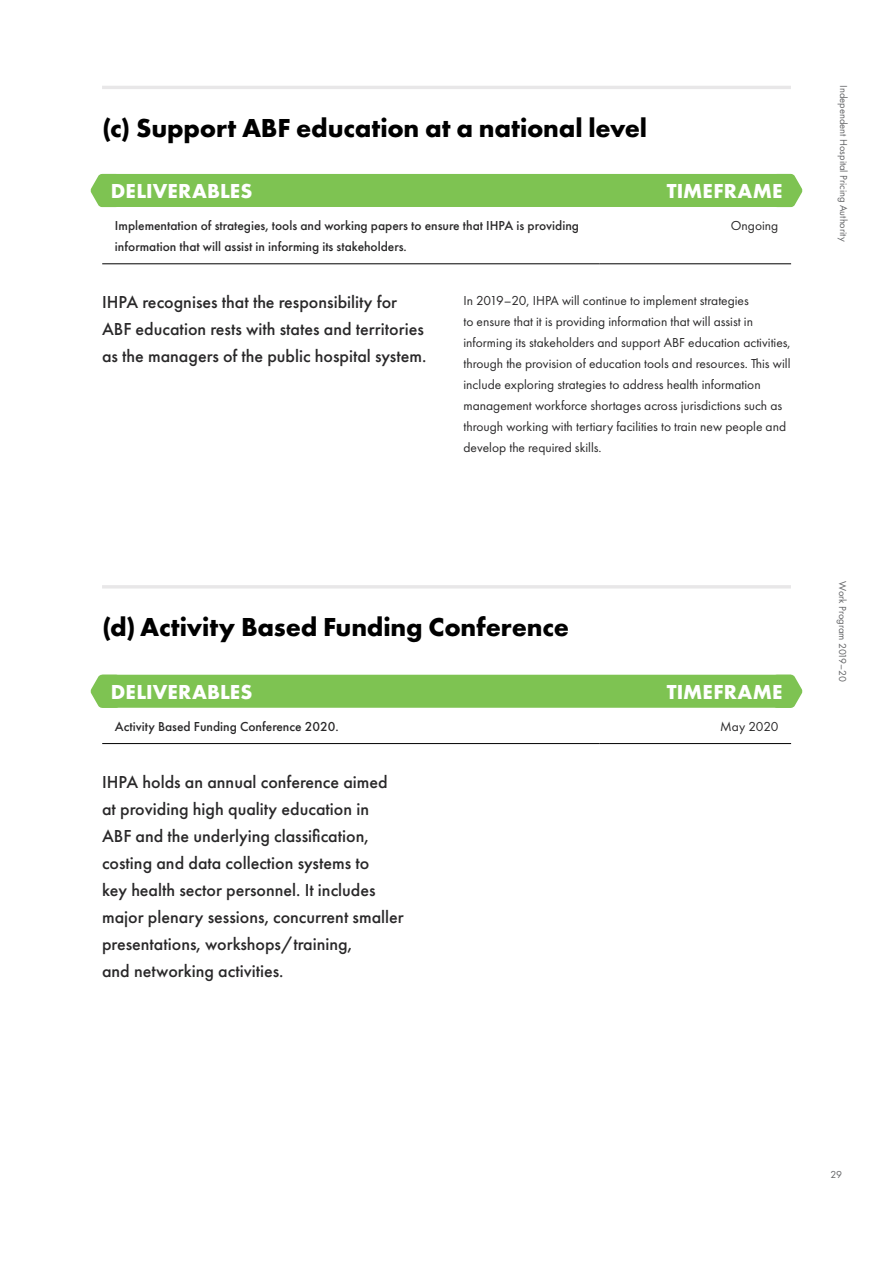
<style>
.page{position:relative;width:893px;height:1263px;background:#fff}
.page>*{position:absolute;margin:0;border:0;box-sizing:border-box;transform-origin:0 0}
.t1{font:700 27px "Futura PT";letter-spacing:-.005em;color:#000}
.objective_number{font:700 21px "Futura PT";letter-spacing:.005em;color:#fff}
.table_header{font:700 21px "Futura PT";letter-spacing:.01em;color:#fff}
.intro_para{font:500 18px/27px "Futura PT";color:#292829}
.body{font:13.5px/21px "Futura PT";color:#292829}
.body-2{font:500 13.5px/21px "Futura PT";color:#292829}
.t2{font:10.5px "Futura PT";color:#636466}
.t3{font:10.5px "Futura PT";letter-spacing:-.025em;color:#636466}
</style>
<div class="page">
<hr style="left:102px;top:86px;width:689px;height:3px;background:#e8e7e8">
<div style="left:90px;top:174px;width:712px;height:33px;background:#7ec352"></div>
<hr style="left:102px;top:263px;width:498px;height:1px;background:#000">
<hr style="left:600px;top:263px;width:191px;height:1px;background:#000">
<hr style="left:102px;top:585px;width:689px;height:3px;background:#e8e7e8">
<div style="left:90px;top:675px;width:712px;height:33px;background:#7ec352"></div>
<hr style="left:102px;top:743px;width:498px;height:1px;background:#000">
<hr style="left:600px;top:743px;width:191px;height:1px;background:#000">
<h2 class="t1" style="left:102px;top:110px;width:547px">(c) Support ABF education at a national level</h2>
<p class="objective_number" style="left:111px;top:178px;width:143px">DELIVERABLES</p>
<h3 class="table_header" style="left:667px;top:178px;width:117px">TIMEFRAME</h3>
<p class="body-2" style="left:115px;top:215px;width:466px">Implementation of strategies, tools and working papers to ensure that IHPA is providing information that will assist in informing its stakeholders.</p>
<p class="body" style="left:731px;top:215px;width:49px">Ongoing</p>
<p class="intro_para" style="left:102px;top:289px;width:326px">IHPA recognises that the responsibility for<br>ABF education rests with states and territories as the managers of the public hospital system.</p>
<p class="body" style="left:463px;top:290px;width:329px">In 2019–20, IHPA will continue to implement strategies<br>to ensure that it is providing information that will assist in informing its stakeholders and support ABF education activities, through the provision of education tools and resources. This will include exploring strategies to address health information management workforce shortages across jurisdictions such as through working with tertiary facilities to train new people and develop the required skills.</p>
<p class="t2" style="left:850px;top:85px;width:158px;rotate:90deg">Independent Hospital Pricing Authority</p>
<h2 class="t1" style="left:102px;top:610px;width:469px">(d) Activity Based Funding Conference</h2>
<p class="objective_number" style="left:111px;top:679px;width:143px">DELIVERABLES</p>
<h3 class="table_header" style="left:667px;top:679px;width:117px">TIMEFRAME</h3>
<p class="body-2" style="left:115px;top:716px;width:225px">Activity Based Funding Conference 2020.</p>
<p class="body" style="left:720px;top:716px;width:60px">May 2020</p>
<p class="intro_para" style="left:102px;top:769px;width:303px">IHPA holds an annual conference aimed at providing high quality education in<br>ABF and the underlying classification, costing and data collection systems to<br>key health sector personnel. It includes major plenary sessions, concurrent smaller presentations, workshops/training,<br>and networking activities.</p>
<p class="t3" style="left:849px;top:581px;width:102px;rotate:90deg">Work Program 2019–20</p>
<p class="t2" style="left:830px;top:1168px;width:13px">29</p>
</div>
